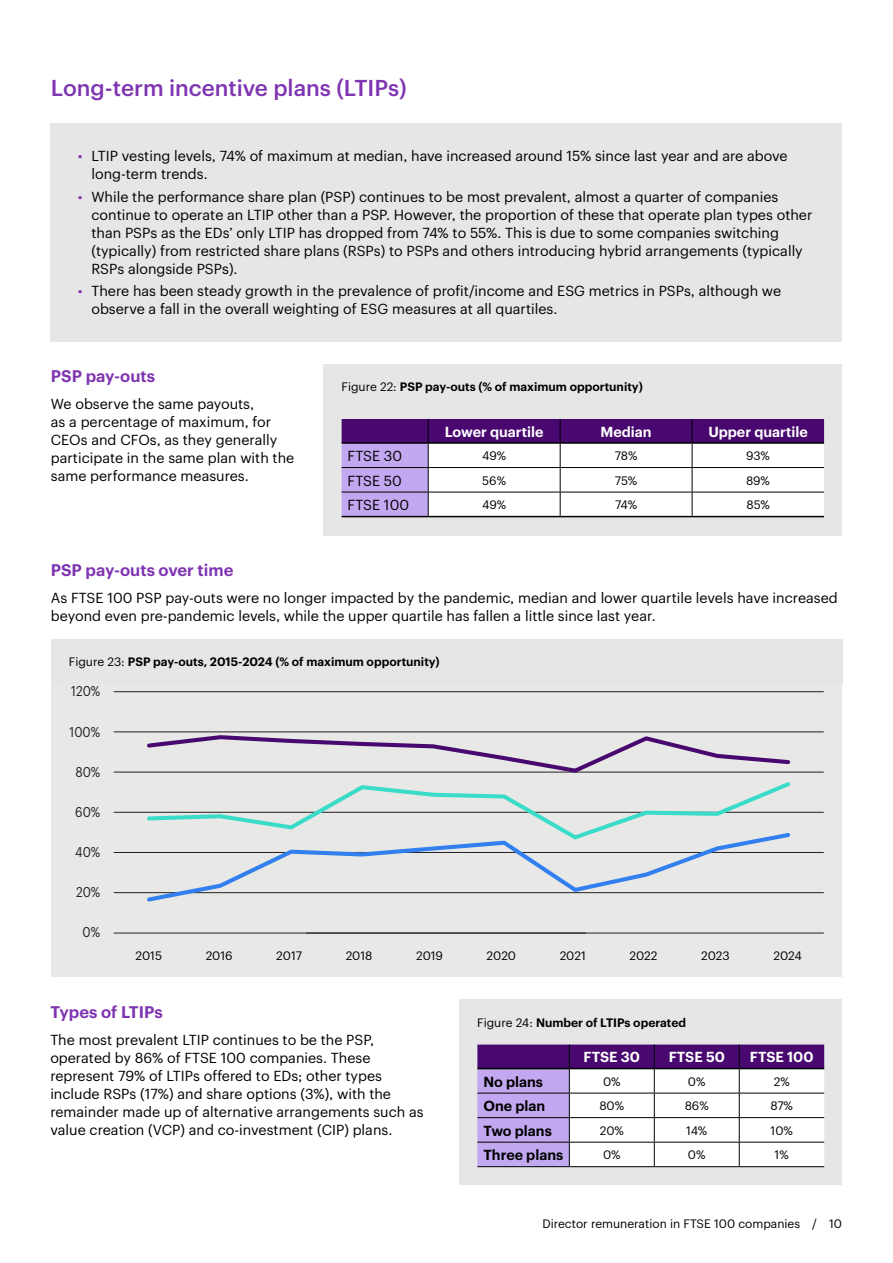
<style>
.page{position:relative;width:893px;height:1263px;background:#fff}
.page>*{position:absolute;margin:0;border:0;box-sizing:border-box;transform-origin:0 0}
.Title_Headline_30_36{font:500 22.5px "Graphik";color:#7f35b2}
.Body_subhead_L1_11_12{font:600 16.5px "Graphik";color:#7f35b2}
.Body_9_5_12{font:14.25px/18px "Graphik";color:#000}
.Body_subhead_L2_9_5_12{font:600 14.25px "Graphik";color:#fff}
.Body_9_5_12-2{font:600 14.25px "Graphik";color:#000}
.t1{font:13.95px "Graphik";color:#241f21;scale:.86 1}
.Caption_8_10{font:600 12px "Graphik";color:#000}
.Body_9_5_12-3{font:12px "Graphik";letter-spacing:-.01em;color:#000}
.Folio_8_10_A4{font:12px "Graphik";color:#000}
.Contact_info_8_10{font:12px "Graphik";color:#000}
.s1{color:#7f35b2}
.s2{font-weight:400}
</style>
<div class="page">
<div style="left:51px;top:639px;width:791px;height:45px;background:#e6e6e6"></div>
<div style="left:51px;top:684px;width:790px;height:293px;background:#e8e8e6"></div>
<hr style="left:114px;top:892px;width:710px;height:1px;background:#241f21">
<hr style="left:114px;top:852px;width:710px;height:1px;background:#241f21">
<hr style="left:114px;top:812px;width:710px;height:1px;background:#241f21">
<hr style="left:114px;top:772px;width:710px;height:1px;background:#241f21">
<hr style="left:114px;top:731px;width:710px;height:1px;background:#241f21">
<hr style="left:114px;top:691px;width:710px;height:1px;background:#241f21">
<hr style="left:114px;top:933px;width:710px;height:1px;background:#241f21">
<svg style="left:145px;top:735px;width:648px;height:95px"></svg>
<svg style="left:144px;top:830px;width:649px;height:72px"></svg>
<div style="left:51px;top:123px;width:791px;height:218px;background:#e6e6e6"></div>
<div style="left:324px;top:409px;width:518px;height:126px;background:#e6e6e6"></div>
<div style="left:324px;top:364px;width:518px;height:45px;background:#e6e6e6"></div>
<svg style="left:342px;top:419px;width:482px;height:97px;background:#c0adcf"></svg>
<hr style="left:342px;top:516px;width:86px;height:1px;background:#000">
<hr style="left:428px;top:516px;width:132px;height:1px;background:#000">
<hr style="left:560px;top:516px;width:132px;height:1px;background:#000">
<hr style="left:692px;top:516px;width:132px;height:1px;background:#000">
<div style="left:459px;top:1044px;width:383px;height:141px;background:#e6e6e6"></div>
<div style="left:459px;top:999px;width:383px;height:45px;background:#e6e6e6"></div>
<svg style="left:477px;top:1044px;width:347px;height:123px;background:#c4b3d5"></svg>
<hr style="left:654px;top:1117px;width:85px;height:1px;background:#000">
<hr style="left:739px;top:1117px;width:85px;height:1px;background:#000">
<hr style="left:569px;top:1142px;width:85px;height:1px;background:#000">
<hr style="left:654px;top:1142px;width:85px;height:1px;background:#000">
<hr style="left:739px;top:1142px;width:85px;height:1px;background:#000">
<p class="Title_Headline_30_36" style="left:51px;top:71px;width:357px">Long-term incentive plans (LTIPs)</p>
<p class="Body_9_5_12" style="left:91px;top:146px;width:698px;text-indent:-14px"><span class="s1">•</span> LTIP vesting levels, 74% of maximum at median, have increased around 15% since last year and are above long-term trends.</p>
<p class="Body_9_5_12" style="left:91px;top:187px;width:722px;text-indent:-14px"><span class="s1">•</span> While the performance share plan (PSP) continues to be most prevalent, almost a quarter of companies continue to operate an LTIP other than a PSP. However, the proportion of these that operate plan types other than PSPs as the EDs’ only LTIP has dropped from 74% to 55%. This is due to some companies switching (typically) from restricted share plans (RSPs) to PSPs and others introducing hybrid arrangements (typically RSPs alongside PSPs).</p>
<p class="Body_9_5_12" style="left:91px;top:281px;width:691px;text-indent:-14px"><span class="s1">•</span> There has been steady growth in the prevalence of profit/income and ESG metrics in PSPs, although we observe a fall in the overall weighting of ESG measures at all quartiles.</p>
<p class="Body_subhead_L1_11_12" style="left:51px;top:364px;width:106px">PSP pay-outs</p>
<p class="Body_9_5_12" style="left:51px;top:394px;width:245px">We observe the same payouts,<br>as a percentage of maximum, for<br>CEOs and CFOs, as they generally participate in the same plan with the same performance measures.</p>
<p class="Caption_8_10" style="left:342px;top:378px;width:303px"><span class="s2">Figure 22:</span> PSP pay-outs (% of maximum opportunity)</p>
<p class="Body_subhead_L2_9_5_12" style="left:445px;top:421px;width:100px">Lower quartile</p>
<p class="Body_subhead_L2_9_5_12" style="left:601px;top:421px;width:53px">Median</p>
<p class="Body_subhead_L2_9_5_12" style="left:708px;top:421px;width:101px">Upper quartile</p>
<p class="Body_9_5_12" style="left:348px;top:446px;width:56px">FTSE 30</p>
<p class="Body_9_5_12-3" style="left:482px;top:447px;width:26px">49%</p>
<p class="Body_9_5_12-3" style="left:615px;top:447px;width:24px">78%</p>
<p class="Body_9_5_12-3" style="left:746px;top:447px;width:25px">93%</p>
<p class="Body_9_5_12" style="left:348px;top:470px;width:56px">FTSE 50</p>
<p class="Body_9_5_12-3" style="left:482px;top:471px;width:25px">56%</p>
<p class="Body_9_5_12-3" style="left:615px;top:471px;width:24px">75%</p>
<p class="Body_9_5_12-3" style="left:746px;top:471px;width:25px">89%</p>
<p class="Body_9_5_12" style="left:348px;top:495px;width:63px">FTSE 100</p>
<p class="Body_9_5_12-3" style="left:482px;top:496px;width:26px">49%</p>
<p class="Body_9_5_12-3" style="left:615px;top:496px;width:24px">74%</p>
<p class="Body_9_5_12-3" style="left:746px;top:496px;width:25px">85%</p>
<p class="Body_subhead_L1_11_12" style="left:51px;top:557px;width:184px">PSP pay-outs over time</p>
<p class="Body_9_5_12" style="left:51px;top:588px;width:788px">As FTSE 100 PSP pay-outs were no longer impacted by the pandemic, median and lower quartile levels have increased beyond even pre-pandemic levels, while the upper quartile has fallen a little since last year.</p>
<p class="Caption_8_10" style="left:69px;top:653px;width:372px"><span class="s2">Figure 23:</span> PSP pay-outs, 2015-2024 (% of maximum opportunity)</p>
<p class="t1" style="left:71px;top:681px;width:35px">120%</p>
<p class="t1" style="left:70px;top:721px;width:37px">100%</p>
<p class="t1" style="left:75px;top:761px;width:30px">80%</p>
<p class="t1" style="left:75px;top:801px;width:31px">60%</p>
<p class="t1" style="left:75px;top:841px;width:30px">40%</p>
<p class="t1" style="left:76px;top:882px;width:30px">20%</p>
<p class="t1" style="left:83px;top:922px;width:22px">0%</p>
<p class="Contact_info_8_10" style="left:135px;top:947px;width:28px">2015</p>
<p class="Contact_info_8_10" style="left:206px;top:947px;width:28px">2016</p>
<p class="Contact_info_8_10" style="left:276px;top:947px;width:27px">2017</p>
<p class="Contact_info_8_10" style="left:346px;top:947px;width:28px">2018</p>
<p class="Contact_info_8_10" style="left:416px;top:947px;width:28px">2019</p>
<p class="Contact_info_8_10" style="left:487px;top:947px;width:31px">2020</p>
<p class="Contact_info_8_10" style="left:560px;top:947px;width:28px">2021</p>
<p class="Contact_info_8_10" style="left:629px;top:947px;width:30px">2022</p>
<p class="Contact_info_8_10" style="left:701px;top:947px;width:30px">2023</p>
<p class="Contact_info_8_10" style="left:773px;top:947px;width:30px">2024</p>
<p class="Body_subhead_L1_11_12" style="left:50px;top:999px;width:114px">Types of LTIPs</p>
<p class="Body_9_5_12" style="left:50px;top:1029px;width:375px">The most prevalent LTIP continues to be the PSP, operated by 86% of FTSE 100 companies. These represent 79% of LTIPs offered to EDs; other types include RSPs (17%) and share options (3%), with the remainder made up of alternative arrangements such as value creation (VCP) and co-investment (CIP) plans.</p>
<p class="Caption_8_10" style="left:477px;top:1013px;width:210px"><span class="s2">Figure 24:</span> Number of LTIPs operated</p>
<p class="Body_subhead_L2_9_5_12" style="left:584px;top:1046px;width:58px">FTSE 30</p>
<p class="Body_subhead_L2_9_5_12" style="left:669px;top:1046px;width:58px">FTSE 50</p>
<p class="Body_subhead_L2_9_5_12" style="left:750px;top:1046px;width:65px">FTSE 100</p>
<p class="Body_9_5_12-2" style="left:483px;top:1070px;width:61px">No plans</p>
<p class="Body_9_5_12-3" style="left:603px;top:1072px;width:19px">0%</p>
<p class="Body_9_5_12-3" style="left:688px;top:1072px;width:19px">0%</p>
<p class="Body_9_5_12-3" style="left:774px;top:1072px;width:18px">2%</p>
<p class="Body_9_5_12-2" style="left:483px;top:1095px;width:63px">One plan</p>
<p class="Body_9_5_12-3" style="left:599px;top:1097px;width:26px">80%</p>
<p class="Body_9_5_12-3" style="left:685px;top:1097px;width:25px">86%</p>
<p class="Body_9_5_12-3" style="left:770px;top:1097px;width:24px">87%</p>
<p class="Body_9_5_12-2" style="left:483px;top:1119px;width:70px">Two plans</p>
<p class="Body_9_5_12-3" style="left:600px;top:1121px;width:26px">20%</p>
<p class="Body_9_5_12-3" style="left:686px;top:1121px;width:23px">14%</p>
<p class="Body_9_5_12-3" style="left:770px;top:1121px;width:24px">10%</p>
<p class="Body_9_5_12-2" style="left:483px;top:1144px;width:81px">Three plans</p>
<p class="Body_9_5_12-3" style="left:603px;top:1146px;width:19px">0%</p>
<p class="Body_9_5_12-3" style="left:688px;top:1146px;width:19px">0%</p>
<p class="Body_9_5_12-3" style="left:775px;top:1146px;width:16px">1%</p>
<p class="Folio_8_10_A4" style="left:542px;top:1215px;width:301px">Director remuneration in FTSE 100 companies / 10</p>
</div>
